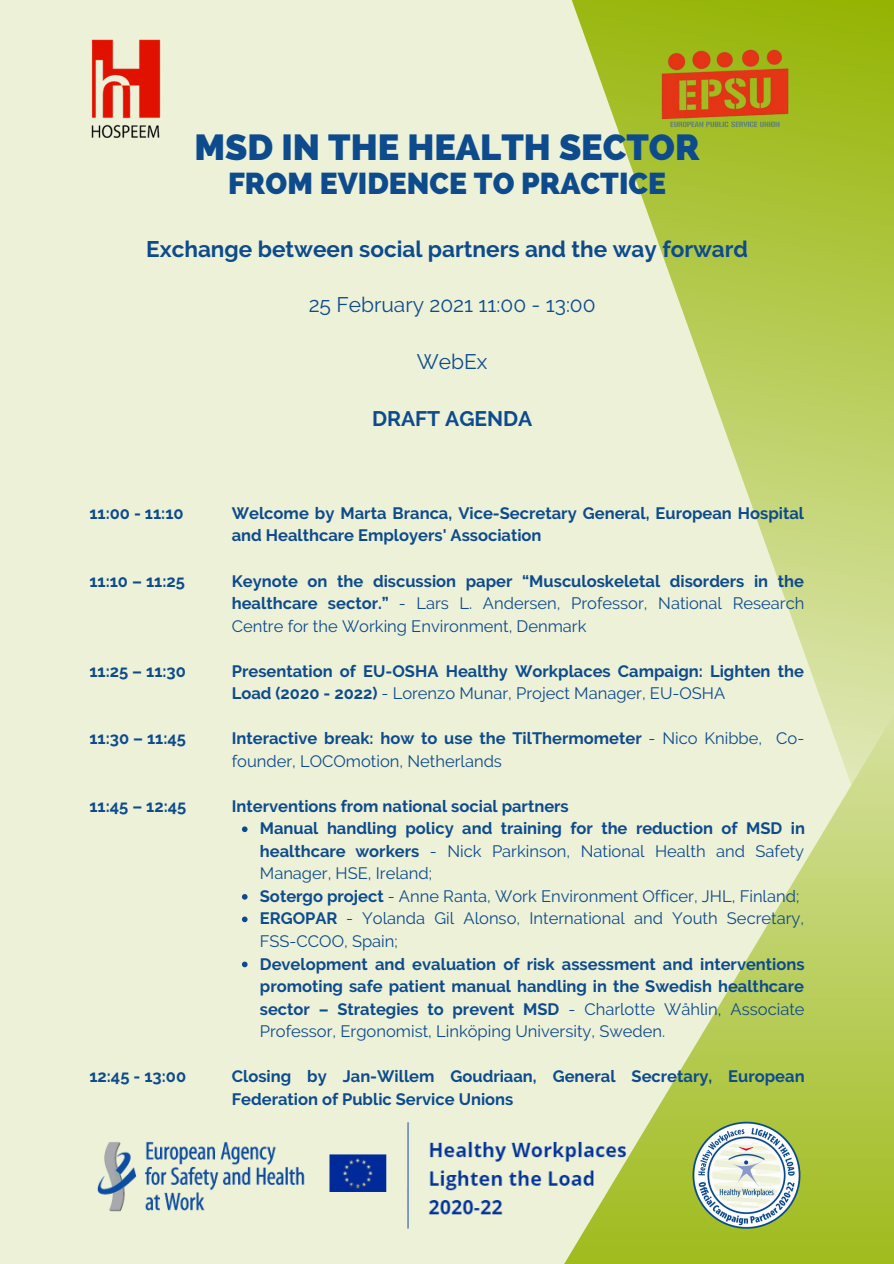
<style>
.page{position:relative;width:894px;height:1264px;background:#fff}
.page>*{position:absolute;margin:0;border:0;box-sizing:border-box;transform-origin:0 0}
.t1{font:800 36px "Raleway";color:#0d4b8d}
.t2{font:800 30px "Raleway";color:#0d4b8d}
.t3{font:700 22.5px "Raleway";color:#0d4b8d}
.t4{font:21px "Raleway";color:#0d4b8d}
.t5{font:700 21px "Raleway";color:#0d4b8d}
.t6{font:700 16.5px/22.5px "Raleway";color:#0d4b8d}
.t7{font:16.5px/22.5px "Raleway";color:#0d4b8d}
.s1{font-weight:700}
.s2{font-weight:400}
</style>
<div class="page">
<div style="left:0;top:0;width:893px;height:1263px;background:#edf1d7"></div>
<svg style="left:571px;top:0;width:322px;height:474px"></svg>
<img style="left:648px;top:46px;width:156px;height:94px">
<img style="left:97px;top:1122px;width:397px;height:107px">
<svg style="left:494px;top:474px;width:399px;height:789px"></svg>
<img style="left:687px;top:1116px;width:117px;height:117px">
<svg style="left:242px;top:826px;width:5px;height:6px"></svg>
<svg style="left:242px;top:894px;width:5px;height:5px"></svg>
<svg style="left:242px;top:916px;width:5px;height:6px"></svg>
<svg style="left:242px;top:961px;width:5px;height:6px"></svg>
<img style="left:91px;top:39px;width:70px;height:99px">
<p class="t1" style="left:194px;top:126px;width:507px">MSD IN THE HEALTH SECTOR</p>
<p class="t2" style="left:228px;top:165px;width:439px">FROM EVIDENCE TO PRACTICE</p>
<p class="t3" style="left:146px;top:235px;width:603px">Exchange between social partners and the way forward</p>
<p class="t4" style="left:308px;top:292px;width:288px">25 February 2021 11:00 - 13:00</p>
<p class="t4" style="left:417px;top:349px;width:72px">WebEx</p>
<p class="t6" style="left:89px;top:502px;width:96px">11:00 - 11:10</p>
<p class="t6" style="left:89px;top:569px;width:97px">11:10 – 11:25</p>
<p class="t6" style="left:89px;top:659px;width:98px">11:25 – 11:30</p>
<p class="t6" style="left:89px;top:727px;width:98px">11:30 – 11:45</p>
<p class="t6" style="left:89px;top:794px;width:98px">11:45 – 12:45</p>
<p class="t6" style="left:89px;top:1065px;width:98px">12:45 - 13:00</p>
<p class="t5" style="left:372px;top:406px;width:162px">DRAFT AGENDA</p>
<p class="t6" style="left:232px;top:502px;width:573px">Welcome by Marta Branca, Vice-Secretary General, European Hospital and Healthcare Employers' Association</p>
<p class="t7" style="left:232px;top:569px;width:574px;text-align:justify"><span class="s1">Keynote on the discussion paper “Musculoskeletal disorders in the healthcare sector.”</span> - Lars L. Andersen, Professor, National Research Centre for the Working Environment, Denmark</p>
<p class="t6" style="left:232px;top:659px;width:573px">Presentation of EU-OSHA Healthy Workplaces Campaign: Lighten the<br>Load (2020 - 2022) <span class="s2">- Lorenzo Munar, Project Manager, EU-OSHA</span></p>
<p class="t7" style="left:232px;top:727px;width:574px"><span class="s1">Interactive break: how to use the TilThermometer</span> - Nico Knibbe, Co&shy;founder, LOCOmotion, Netherlands</p>
<p class="t6" style="left:232px;top:794px;width:338px">Interventions from national social partners</p>
<p class="t6" style="left:260px;top:817px;width:546px;text-align:justify">Manual handling policy and training for the reduction of MSD in healthcare workers <span class="s2">- Nick Parkinson, National Health and Safety Manager, HSE, Ireland;</span></p>
<p class="t7" style="left:260px;top:884px;width:541px"><span class="s1">Sotergo project</span> - Anne Ranta, Work Environment Officer, JHL, Finland;</p>
<p class="t7" style="left:260px;top:907px;width:545px"><span class="s1">ERGOPAR</span> - Yolanda Gil Alonso, International and Youth Secretary,<br>FSS-CCOO, Spain;</p>
<p class="t6" style="left:260px;top:952px;width:546px;text-align:justify">Development and evaluation of risk assessment and interventions promoting safe patient manual handling in the Swedish healthcare sector – Strategies to prevent MSD <span class="s2">- Charlotte Wåhlin, Associate Professor, Ergonomist, Linköping University, Sweden.</span></p>
<p class="t6" style="left:232px;top:1065px;width:574px">Closing by Jan-Willem Goudriaan, General Secretary, European<br>Federation of Public Service Unions</p>
</div>
